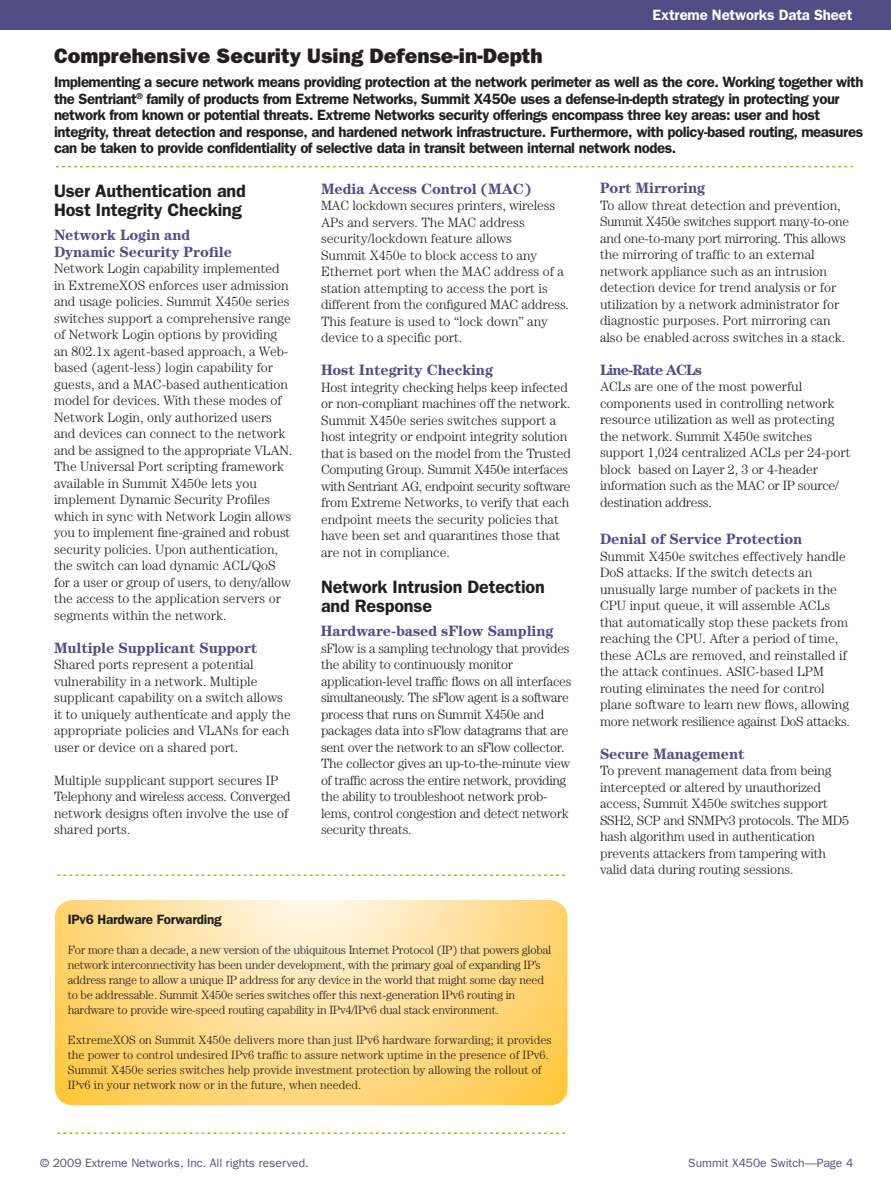
<style>
.page{position:relative;width:891px;height:1188px;background:#fff}
.page>*{position:absolute;margin:0;border:0;box-sizing:border-box;transform-origin:0 0}
.t1{font:800 21px "Franklin Gothic";color:#231f20}
.t2{font:600 18px/19.5px "Franklin Gothic";letter-spacing:-.01em;color:#231f20}
.t3{font:600 15px/16.5px "Franklin Gothic";letter-spacing:-.03em;color:#231f20}
.t4{font:700 15px/16.5px "Century";letter-spacing:-.01em;color:#504d85}
.t5{font:600 15px "Franklin Gothic";letter-spacing:-.01em;color:#fff}
.t6{font:700 15px "Century";letter-spacing:-.06em;color:#504d85}
.t7{font:300 13.5px/16.5px "Century";color:#231f20}
.t8{font:300 13.5px/16.5px "Century";letter-spacing:-.02em;color:#231f20}
.t9{font:600 13.5px "Franklin Gothic";letter-spacing:-.02em;color:#231f20}
.t10{font:300 12px/15px "Century";letter-spacing:-.02em;color:#231f20}
.t11{font:300 12px/15px "Century";color:#231f20}
.t12{font:12px "Franklin Gothic";color:#504d85}
</style>
<div class="page">
<div style="left:0;top:0;width:891px;height:29px;background:#504d85"></div>
<svg style="left:55px;top:900px;width:513px;height:206px;background:#fedb8d"></svg>
<svg style="left:56px;top:166px;width:797px;height:1px"></svg>
<svg style="left:57px;top:874px;width:508px;height:2px"></svg>
<svg style="left:57px;top:1132px;width:508px;height:2px"></svg>
<h1 class="t1" style="left:54px;top:48px;width:490px">Comprehensive Security Using Defense-in-Depth</h1>
<p class="t5" style="left:653px;top:10px;width:201px">Extreme Networks Data Sheet</p>
<p class="t3" style="left:54px;top:75px;width:811px">Implementing a secure network means providing protection at the network perimeter as well as the core. Working together with the Sentriant<sup>®</sup> family of products from Extreme Networks, Summit X450e uses a defense-in-depth strategy in protecting your network from known or potential threats. Extreme Networks security offerings encompass three key areas: user and host integrity, threat detection and response, and hardened network infrastructure. Furthermore, with policy-based routing, measures can be taken to provide confidentiality of selective data in transit between internal network nodes.</p>
<h2 class="t2" style="left:54px;top:182px;width:193px">User Authentication and<br>Host Integrity Checking</h2>
<p class="t4" style="left:54px;top:228px;width:180px">Network Login and<br>Dynamic Security Profile</p>
<p class="t7" style="left:54px;top:262px;width:240px">Network Login capability implemented in ExtremeXOS enforces user admission and usage policies. Summit X450e series switches support a comprehensive range of Network Login options by providing an 802.1x agent-based approach, a Web&shy;based (agent-less) login capability for guests, and a MAC-based authentication model for devices. With these modes of Network Login, only authorized users and devices can connect to the network and be assigned to the appropriate VLAN.<br>The Universal Port scripting framework available in Summit X450e lets you implement Dynamic Security Profiles which in sync with Network Login allows you to implement fine-grained and robust security policies. Upon authentication, the switch can load dynamic ACL/QoS for a user or group of users, to deny/allow the access to the application servers or segments within the network.</p>
<p class="t4" style="left:54px;top:641px;width:205px">Multiple Supplicant Support</p>
<p class="t7" style="left:54px;top:658px;width:238px">Shared ports represent a potential vulnerability in a network. Multiple supplicant capability on a switch allows it to uniquely authenticate and apply the appropriate policies and VLANs for each user or device on a shared port.</p>
<p class="t7" style="left:54px;top:773px;width:238px">Multiple supplicant support secures IP Telephony and wireless access. Converged network designs often involve the use of shared ports.</p>
<p class="t4" style="left:321px;top:182px;width:212px">Media Access Control (MAC)</p>
<p class="t7" style="left:321px;top:199px;width:250px">MAC lockdown secures printers, wireless APs and servers. The MAC address security/lockdown feature allows<br>Summit X450e to block access to any Ethernet port when the MAC address of a station attempting to access the port is different from the configured MAC address.<br>This feature is used to “lock down” any device to a specific port.</p>
<p class="t4" style="left:321px;top:363px;width:174px">Host Integrity Checking</p>
<p class="t7" style="left:321px;top:380px;width:251px">Host integrity checking helps keep infected or non-compliant machines off the network.<br>Summit X450e series switches support a host integrity or endpoint integrity solution that is based on the model from the Trusted Computing Group. Summit X450e interfaces with Sentriant AG, endpoint security software from Extreme Networks, to verify that each endpoint meets the security policies that have been set and quarantines those that are not in compliance.</p>
<h2 class="t2" style="left:321px;top:579px;width:225px">Network Intrusion Detection and Response</h2>
<p class="t4" style="left:321px;top:624px;width:234px">Hardware-based sFlow Sampling</p>
<p class="t8" style="left:321px;top:641px;width:252px">sFlow is a sampling technology that provides the ability to continuously monitor application-level traffic flows on all interfaces simultaneously. The sFlow agent is a software process that runs on Summit X450e and packages data into sFlow datagrams that are sent over the network to an sFlow collector.<br>The collector gives an up-to-the-minute view of traffic across the entire network, providing the ability to troubleshoot network prob&shy;lems, control congestion and detect network security threats.</p>
<p class="t9" style="left:68px;top:915px;width:156px">IPv6 Hardware Forwarding</p>
<p class="t10" style="left:68px;top:944px;width:485px">For more than a decade, a new version of the ubiquitous Internet Protocol (IP) that powers global network interconnectivity has been under development, with the primary goal of expanding IP’s address range to allow a unique IP address for any device in the world that might some day need to be addressable. Summit X450e series switches offer this next-generation IPv6 routing in hardware to provide wire-speed routing capability in IPv4/IPv6 dual stack environment.</p>
<p class="t11" style="left:68px;top:1034px;width:485px">ExtremeXOS on Summit X450e delivers more than just IPv6 hardware forwarding; it provides the power to control undesired IPv6 traffic to assure network uptime in the presence of IPv6.<br>Summit X450e series switches help provide investment protection by allowing the rollout of IPv6 in your network now or in the future, when needed.</p>
<p class="t4" style="left:600px;top:181px;width:107px">Port Mirroring</p>
<p class="t7" style="left:600px;top:198px;width:251px">To allow threat detection and prevention, Summit X450e switches support many-to-one and one-to-many port mirroring. This allows the mirroring of traffic to an external network appliance such as an intrusion detection device for trend analysis or for utilization by a network administrator for diagnostic purposes. Port mirroring can also be enabled across switches in a stack.</p>
<p class="t6" style="left:600px;top:364px;width:104px">Line-Rate ACLs</p>
<p class="t7" style="left:600px;top:379px;width:252px">ACLs are one of the most powerful components used in controlling network resource utilization as well as protecting the network. Summit X450e switches support 1,024 centralized ACLs per 24-port block based on Layer 2, 3 or 4-header information such as the MAC or IP source/ destination address.</p>
<p class="t4" style="left:600px;top:532px;width:204px">Denial of Service Protection</p>
<p class="t7" style="left:600px;top:549px;width:252px">Summit X450e switches effectively handle DoS attacks. If the switch detects an unusually large number of packets in the CPU input queue, it will assemble ACLs that automatically stop these packets from reaching the CPU. After a period of time, these ACLs are removed, and reinstalled if the attack continues. ASIC-based LPM routing eliminates the need for control plane software to learn new flows, allowing more network resilience against DoS attacks.</p>
<p class="t4" style="left:600px;top:746px;width:146px">Secure Management</p>
<p class="t7" style="left:600px;top:763px;width:251px">To prevent management data from being intercepted or altered by unauthorized access, Summit X450e switches support SSH2, SCP and SNMPv3 protocols. The MD5 hash algorithm used in authentication prevents attackers from tampering with valid data during routing sessions.</p>
<p class="t12" style="left:40px;top:1158px;width:270px">© 2009 Extreme Networks, Inc. All rights reserved.</p>
<p class="t12" style="left:688px;top:1158px;width:166px">Summit X450e Switch—Page 4</p>
</div>
